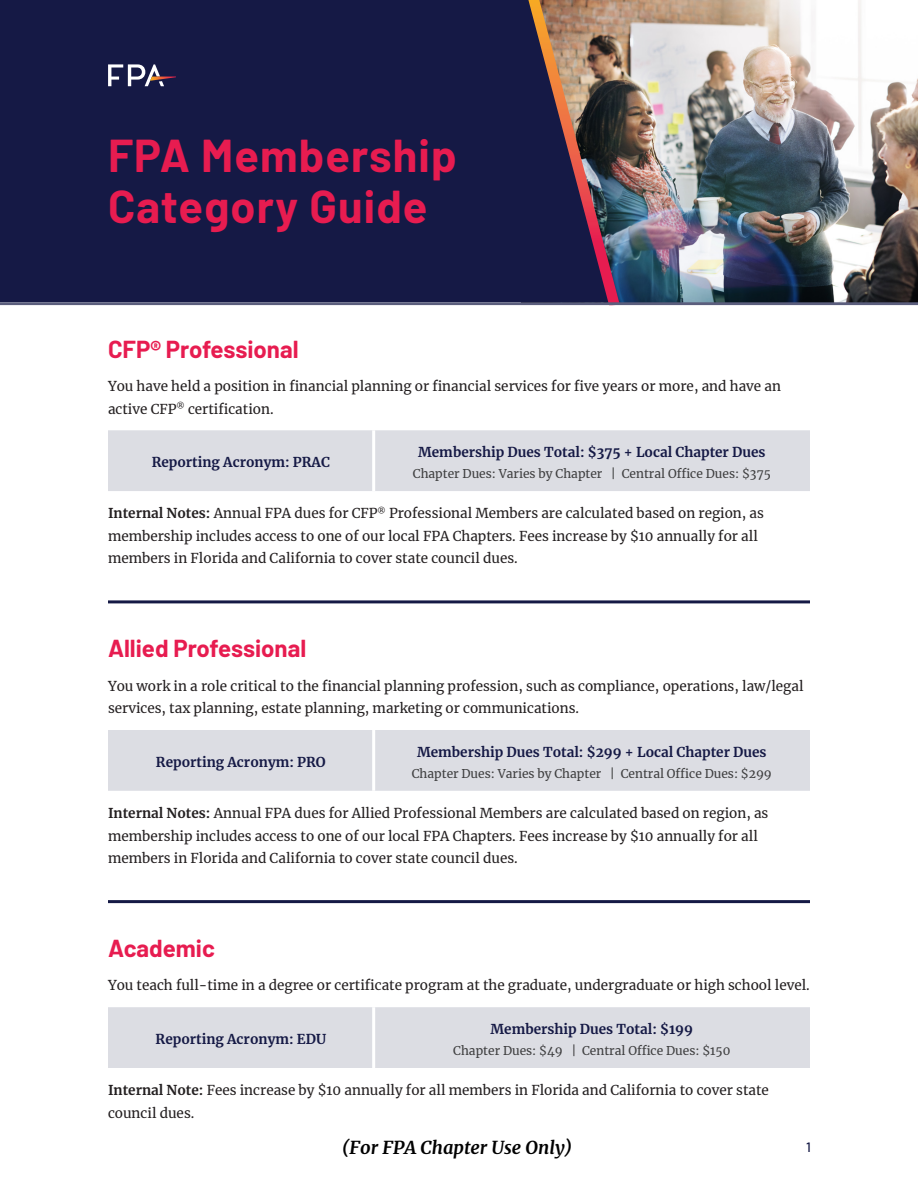
<style>
.page{position:relative;width:918px;height:1188px;background:#fff}
.page>*{position:absolute;margin:0;border:0;box-sizing:border-box;transform-origin:0 0}
.t1{font:700 45px/51px "Barlow";letter-spacing:.025em;color:#e71c50}
.t2{font:700 24px "Barlow";color:#e71c50}
.t3{font:italic 700 18px "Merriweather";color:#000}
.Body{font:13.5px/22.5px "Merriweather";color:#231f20}
.Table_body{font:700 13.5px "Merriweather";color:#151945}
.t4{font:500 13.5px "Barlow";color:#151945}
.Body_sm{font:12px "Merriweather";color:#3e3e3f}
.s1{font-weight:700}
</style>
<div class="page">
<img style="left:627px;top:0;width:291px;height:302px">
<div style="left:0;top:0;width:517px;height:302px;background:#151945"></div>
<div style="left:108px;top:430px;width:702px;height:61px;background:#dcdde3"></div>
<hr style="left:372px;top:430px;width:3px;height:61px;background:#fff">
<hr style="left:108px;top:600px;width:702px;height:3px;background:#151945">
<div style="left:108px;top:730px;width:702px;height:61px;background:#dcdde3"></div>
<hr style="left:372px;top:730px;width:3px;height:61px;background:#fff">
<hr style="left:108px;top:900px;width:702px;height:3px;background:#151945">
<div style="left:108px;top:1007px;width:702px;height:61px;background:#dcdde3"></div>
<hr style="left:372px;top:1007px;width:3px;height:61px;background:#fff">
<img style="left:517px;top:0;width:110px;height:302px">
<hr style="left:0;top:302px;width:918px;height:3px;background:#5b5e7d">
<div style="left:96px;top:40px;width:80px;height:70px;background:#151945"></div>
<svg style="left:108px;top:64px;width:68px;height:22px"></svg>
<h1 class="t1" style="left:108px;top:126px;width:350px">FPA Membership<br>Category Guide</h1>
<h2 class="t2" style="left:108px;top:331px;width:192px">CFP® Professional</h2>
<p class="Body" style="left:108px;top:374px;width:675px">You have held a position in financial planning or financial services for five years or more, and have an active CFP<sup>®</sup> certification.</p>
<p class="Table_body" style="left:418px;top:443px;width:349px">Membership Dues Total: $375 + Local Chapter Dues</p>
<p class="Body_sm" style="left:413px;top:465px;width:360px">Chapter Dues: Varies by Chapter | Central Office Dues: $375</p>
<p class="Body" style="left:108px;top:502px;width:658px"><span class="s1">Internal Notes:</span> Annual FPA dues for CFP<sup>®</sup> Professional Members are calculated based on region, as membership includes access to one of our local FPA Chapters. Fees increase by $10 annually for all members in Florida and California to cover state council dues.</p>
<p class="Table_body" style="left:152px;top:453px;width:180px">Reporting Acronym: PRAC</p>
<h2 class="t2" style="left:108px;top:631px;width:200px">Allied Professional</h2>
<p class="Body" style="left:108px;top:674px;width:697px">You work in a role critical to the financial planning profession, such as compliance, operations, law/legal services, tax planning, estate planning, marketing or communications.</p>
<p class="Table_body" style="left:156px;top:753px;width:171px">Reporting Acronym: PRO</p>
<p class="Table_body" style="left:417px;top:742px;width:351px">Membership Dues Total: $299 + Local Chapter Dues</p>
<p class="Body_sm" style="left:412px;top:765px;width:362px">Chapter Dues: Varies by Chapter | Central Office Dues: $299</p>
<p class="Body" style="left:108px;top:802px;width:662px"><span class="s1">Internal Notes:</span> Annual FPA dues for Allied Professional Members are calculated based on region, as membership includes access to one of our local FPA Chapters. Fees increase by $10 annually for all members in Florida and California to cover state council dues.</p>
<h2 class="t2" style="left:108px;top:931px;width:108px">Academic</h2>
<p class="Body" style="left:108px;top:974px;width:703px">You teach full-time in a degree or certificate program at the graduate, undergraduate or high school level.</p>
<p class="Table_body" style="left:156px;top:1030px;width:172px">Reporting Acronym: EDU</p>
<p class="Table_body" style="left:491px;top:1019px;width:204px">Membership Dues Total: $199</p>
<p class="Body_sm" style="left:453px;top:1042px;width:279px">Chapter Dues: $49 | Central Office Dues: $150</p>
<p class="Body" style="left:108px;top:1079px;width:662px"><span class="s1">Internal Note:</span> Fees increase by $10 annually for all members in Florida and California to cover state council dues.</p>
<h3 class="t3" style="left:342px;top:1135px;width:232px">(For FPA Chapter Use Only)</h3>
<p class="t4" style="left:806px;top:1138px;width:6px">1</p>
</div>
